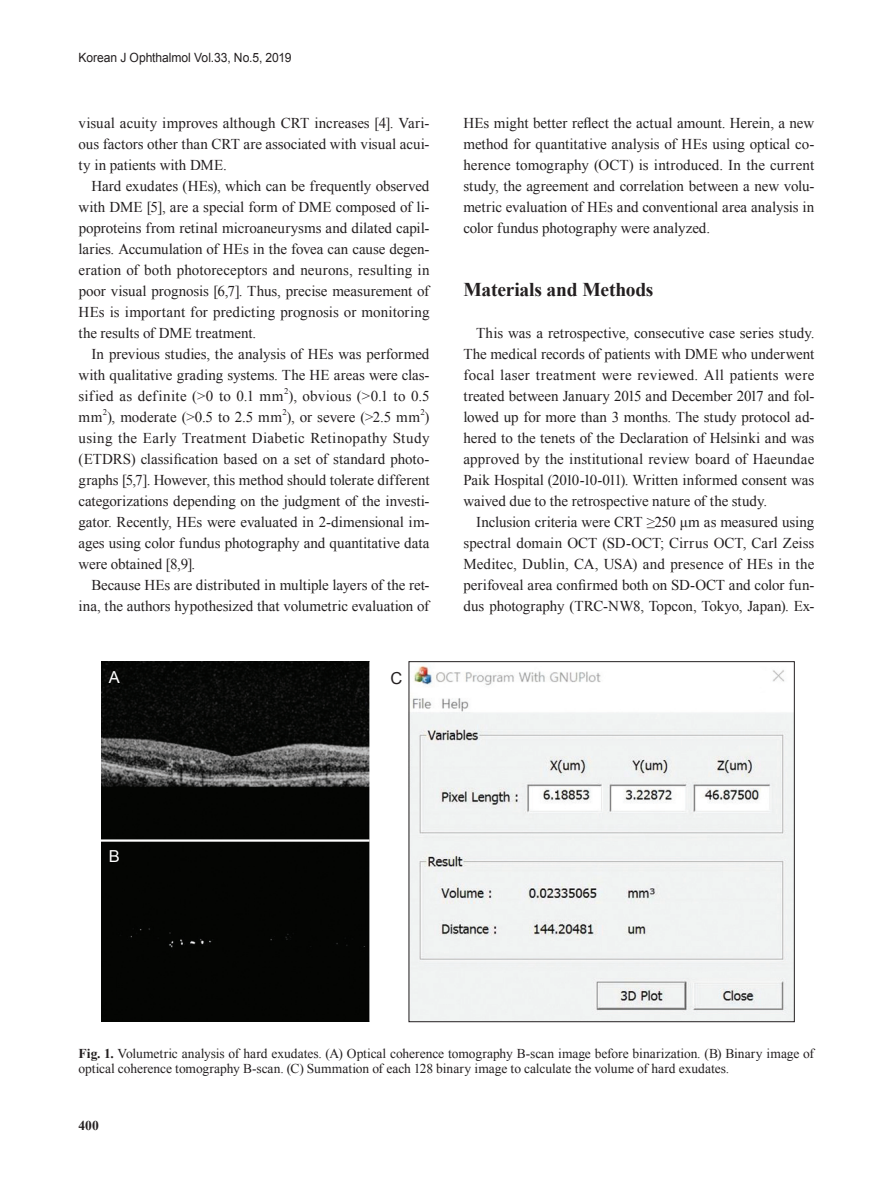
<style>
.page{position:relative;width:893px;height:1191px;background:#fff}
.page>*{position:absolute;margin:0;border:0;box-sizing:border-box;transform-origin:0 0}
.제목1{font:700 19.5px "Times New Roman";letter-spacing:-.01em;color:#231f20}
.그림_AB{font:16.5px "Arial";color:#fff}
.그림_AB-2{font:16.5px "Arial";color:#231f20}
.본문{font:15px/21px "Times New Roman";color:#231f20;text-align:justify}
.Fig_설명{font:13.5px/15px "Times New Roman";letter-spacing:-.005em;color:#231f20}
.t1{font:700 13.5px "Times New Roman";color:#231f20}
.t2{font:12.75px "Arial";letter-spacing:-.005em;color:#231f20;scale:.95 1}
.본문-2{font:8.7px "Times New Roman";color:#231f20}
.s1{font-weight:700}
</style>
<div class="page">
<img style="left:102px;top:661px;width:267px;height:360px">
<img style="left:411px;top:666px;width:381px;height:354px">
<div style="left:409px;top:661px;width:385px;height:361px;border:1px solid #231f20"></div>
<hr style="left:99px;top:839px;width:271px;height:2px;background:#fff">
<p class="t2" style="left:79px;top:49px;width:226px">Korean J Ophthalmol Vol.33, No.5, 2019</p>
<p class="본문" style="left:79px;top:112px;width:353px">visual acuity improves although CRT increases [4]. Vari&shy;ous factors other than CRT are associated with visual acui&shy;ty in patients with DME.</p>
<p class="본문" style="left:79px;top:175px;width:353px;text-indent:13px">Hard exudates (HEs), which can be frequently observed with DME [5], are a special form of DME composed of li&shy;poproteins from retinal microaneurysms and dilated capil&shy;laries. Accumulation of HEs in the fovea can cause degen&shy;eration of both photoreceptors and neurons, resulting in poor visual prognosis [6,7]. Thus, precise measurement of HEs is important for predicting prognosis or monitoring the results of DME treatment.</p>
<p class="본문" style="left:79px;top:343px;width:353px;text-indent:13px">In previous studies, the analysis of HEs was performed with qualitative grading systems. The HE areas were clas&shy;sified as definite (&gt;0 to 0.1 mm ), obvious (&gt;0.1 to 0.5</p>
<p class="본문-2" style="left:284px;top:385px;width:6px">2</p>
<p class="본문" style="left:79px;top:406px;width:352px">mm ), moderate (&gt;0.5 to 2.5 mm ), or severe (&gt;2.5 mm )</p>
<p class="본문-2" style="left:103px;top:406px;width:6px">2</p>
<p class="본문-2" style="left:282px;top:406px;width:6px">2</p>
<p class="본문-2" style="left:421px;top:406px;width:6px">2</p>
<p class="본문" style="left:79px;top:427px;width:353px">using the Early Treatment Diabetic Retinopathy Study (ETDRS) classification based on a set of standard photo&shy;graphs [5,7]. However, this method should tolerate different categorizations depending on the judgment of the investi&shy;gator. Recently, HEs were evaluated in 2-dimensional im&shy;ages using color fundus photography and quantitative data were obtained [8,9].</p>
<p class="본문" style="left:79px;top:574px;width:352px;text-align:right">Because HEs are distributed in multiple layers of the ret&shy;ina, the authors hypothesized that volumetric evaluation of</p>
<p class="그림_AB" style="left:109px;top:667px;width:13px">A</p>
<p class="그림_AB-2" style="left:390px;top:667px;width:13px">C</p>
<p class="본문" style="left:463px;top:112px;width:353px">HEs might better reflect the actual amount. Herein, a new method for quantitative analysis of HEs using optical co&shy;herence tomography (OCT) is introduced. In the current study, the agreement and correlation between a new volu&shy;metric evaluation of HEs and conventional area analysis in color fundus photography were analyzed.</p>
<p class="제목1" style="left:463px;top:275px;width:192px">Materials and Methods</p>
<p class="본문" style="left:463px;top:322px;width:353px;text-indent:13px">This was a retrospective, consecutive case series study.<br>The medical records of patients with DME who underwent focal laser treatment were reviewed. All patients were treated between January 2015 and December 2017 and fol&shy;lowed up for more than 3 months. The study protocol ad&shy;hered to the tenets of the Declaration of Helsinki and was approved by the institutional review board of Haeundae Paik Hospital (2010-10-011). Written informed consent was waived due to the retrospective nature of the study.</p>
<p class="본문" style="left:463px;top:511px;width:353px;text-indent:13px">Inclusion criteria were CRT ≥250 μm as measured using spectral domain OCT (SD-OCT; Cirrus OCT, Carl Zeiss Meditec, Dublin, CA, USA) and presence of HEs in the perifoveal area confirmed both on SD-OCT and color fun&shy;dus photography (TRC-NW8, Topcon, Tokyo, Japan). Ex-</p>
<p class="그림_AB" style="left:109px;top:845px;width:13px">B</p>
<p class="Fig_설명" style="left:79px;top:1046px;width:737px"><span class="s1">Fig. 1.</span> Volumetric analysis of hard exudates. (A) Optical coherence tomography B-scan image before binarization. (B) Binary image of optical coherence tomography B-scan. (C) Summation of each 128 binary image to calculate the volume of hard exudates.</p>
<p class="t1" style="left:79px;top:1116px;width:22px">400</p>
</div>
